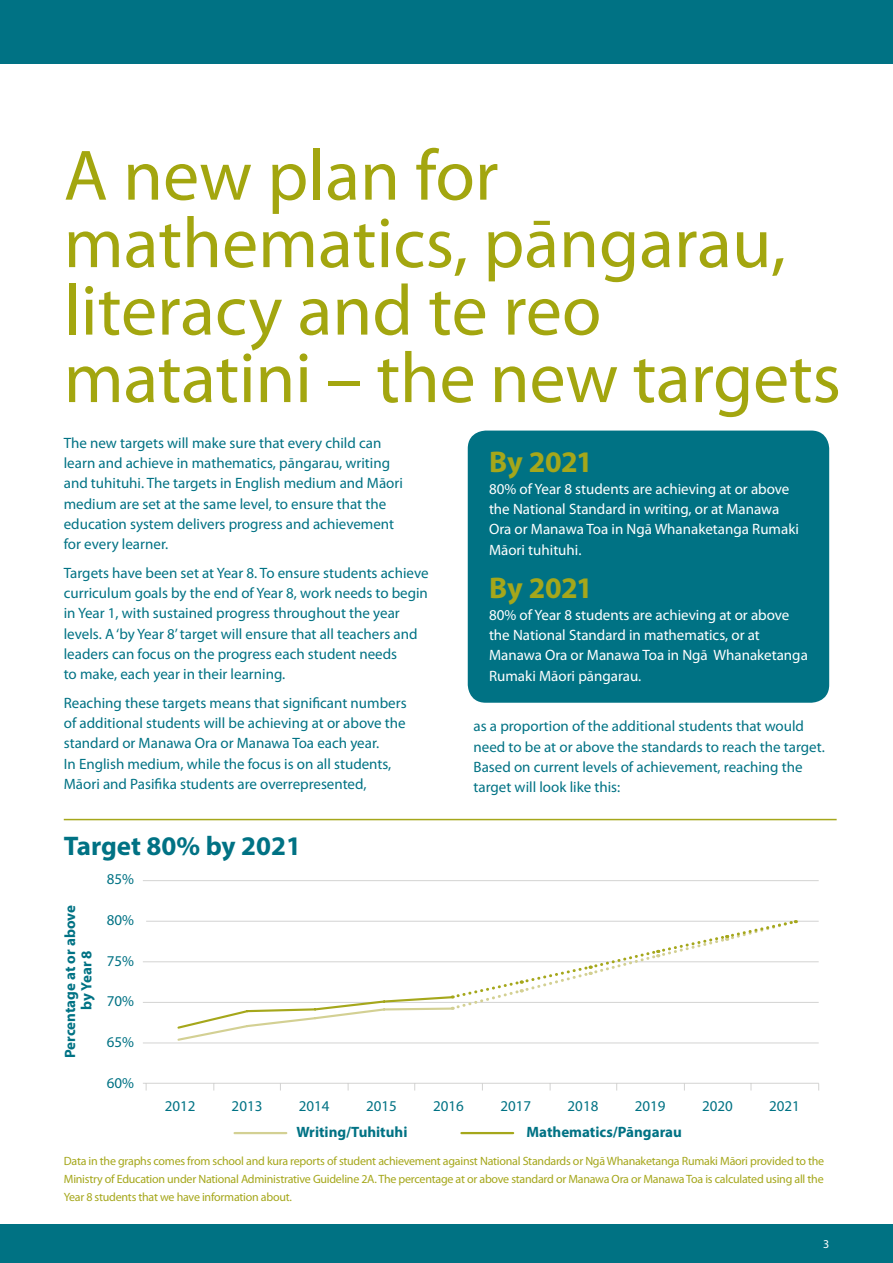
<style>
.page{position:relative;width:893px;height:1263px;background:#fff}
.page>*{position:absolute;margin:0;border:0;box-sizing:border-box;transform-origin:0 0}
.t1{font:72px/67.5px "Myriad Pro";color:#a3a60f}
.t2{font:700 30px "Myriad Pro";letter-spacing:-.015em;color:#a5a71b}
.t3{font:700 27px "Myriad Pro";color:#007284}
.t4{font:15px/20.2px "Myriad Pro";color:#007284}
.t5{font:15px/20.5px "Myriad Pro";color:#fff}
.t6{font:700 15px/16.5px "Myriad Pro";color:#007284;text-align:center}
.t7{font:12px/18px "Myriad Pro";letter-spacing:-.02em;color:#a5a71b;text-align:justify}
.t8{font:12px "Myriad Pro";color:#fff}
</style>
<div class="page">
<div style="left:0;top:0;width:893px;height:64px;background:#007284"></div>
<div style="left:0;top:1225px;width:893px;height:38px;background:#007283"></div>
<div style="left:468px;top:431px;width:361px;height:272px;background:#007284;border-radius:18px"></div>
<hr style="left:64px;top:819px;width:773px;height:1px;background:#a5a71b">
<hr style="left:461px;top:1132px;width:52px;height:2px;background:#a5a71b">
<hr style="left:235px;top:1132px;width:51px;height:2px;background:#d3d093">
<hr style="left:146px;top:880px;width:673px;height:1px;background:#d3d3d2">
<hr style="left:146px;top:921px;width:673px;height:1px;background:#d3d3d2">
<hr style="left:146px;top:961px;width:673px;height:1px;background:#d3d3d2">
<hr style="left:146px;top:1002px;width:673px;height:1px;background:#d3d3d2">
<hr style="left:146px;top:1042px;width:673px;height:1px;background:#d3d3d2">
<hr style="left:146px;top:1083px;width:673px;height:1px;background:#d3d3d2">
<svg style="left:143px;top:1083px;width:4px;height:7px"></svg>
<svg style="left:176px;top:920px;width:620px;height:121px"></svg>
<h1 class="t1" style="left:64px;top:141px;width:779px">A new plan for mathematics, pāngarau, literacy and te reo matatini – the new targets</h1>
<p class="t4" style="left:64px;top:433px;width:341px">The new targets will make sure that every child can learn and achieve in mathematics, pāngarau, writing and tuhituhi. The targets in English medium and Māori medium are set at the same level, to ensure that the education system delivers progress and achievement for every learner.</p>
<p class="t4" style="left:64px;top:563px;width:366px">Targets have been set at Year 8. To ensure students achieve curriculum goals by the end of Year 8, work needs to begin in Year 1, with sustained progress throughout the year levels. A ‘by Year 8’ target will ensure that all teachers and leaders can focus on the progress each student needs<br>to make, each year in their learning.</p>
<p class="t4" style="left:64px;top:693px;width:344px">Reaching these targets means that significant numbers of additional students will be achieving at or above the standard or Manawa Ora or Manawa Toa each year.<br>In English medium, while the focus is on all students, Māori and Pasifika students are overrepresented,</p>
<h2 class="t2" style="left:489px;top:442px;width:105px">By 2021</h2>
<p class="t5" style="left:489px;top:478px;width:312px">80% of Year 8 students are achieving at or above the National Standard in writing, or at Manawa Ora or Manawa Toa in Ngā Whanaketanga Rumaki Māori tuhituhi.</p>
<h2 class="t2" style="left:489px;top:568px;width:105px">By 2021</h2>
<p class="t5" style="left:489px;top:604px;width:320px">80% of Year 8 students are achieving at or above the National Standard in mathematics, or at Manawa Ora or Manawa Toa in Ngā Whanaketanga Rumaki Māori pāngarau.</p>
<p class="t4" style="left:474px;top:716px;width:353px">as a proportion of the additional students that would need to be at or above the standards to reach the target.<br>Based on current levels of achievement, reaching the target will look like this:</p>
<h3 class="t3" style="left:64px;top:828px;width:239px">Target 80% by 2021</h3>
<p class="t6" style="left:61px;top:1058px;width:155px;rotate:-90deg">Percentage at or above by Year 8</p>
<p class="t4" style="left:107px;top:869px;width:29px">85%</p>
<p class="t4" style="left:107px;top:909px;width:29px">80%</p>
<p class="t4" style="left:107px;top:950px;width:29px">75%</p>
<p class="t4" style="left:107px;top:991px;width:29px">70%</p>
<p class="t4" style="left:107px;top:1032px;width:29px">65%</p>
<p class="t4" style="left:107px;top:1072px;width:29px">60%</p>
<p class="t4" style="left:165px;top:1095px;width:32px">2012</p>
<p class="t4" style="left:232px;top:1095px;width:32px">2013</p>
<p class="t4" style="left:299px;top:1095px;width:32px">2014</p>
<p class="t4" style="left:366px;top:1095px;width:32px">2015</p>
<p class="t4" style="left:433px;top:1095px;width:32px">2016</p>
<p class="t4" style="left:500px;top:1095px;width:32px">2017</p>
<p class="t4" style="left:568px;top:1095px;width:32px">2018</p>
<p class="t4" style="left:635px;top:1095px;width:32px">2019</p>
<p class="t4" style="left:702px;top:1095px;width:32px">2020</p>
<p class="t4" style="left:769px;top:1095px;width:32px">2021</p>
<p class="t6" style="left:296px;top:1124px;width:113px">Writing/Tuhituhi</p>
<p class="t6" style="left:526px;top:1124px;width:157px">Mathematics/Pāngarau</p>
<p class="t7" style="left:64px;top:1151px;width:762px">Data in the graphs comes from school and kura reports of student achievement against National Standards or Ngā Whanaketanga Rumaki Māori provided to the Ministry of Education under National Administrative Guideline 2A. The percentage at or above standard or Manawa Ora or Manawa Toa is calculated using all the Year 8 students that we have information about.</p>
<p class="t8" style="left:823px;top:1237px;width:8px">3</p>
</div>
